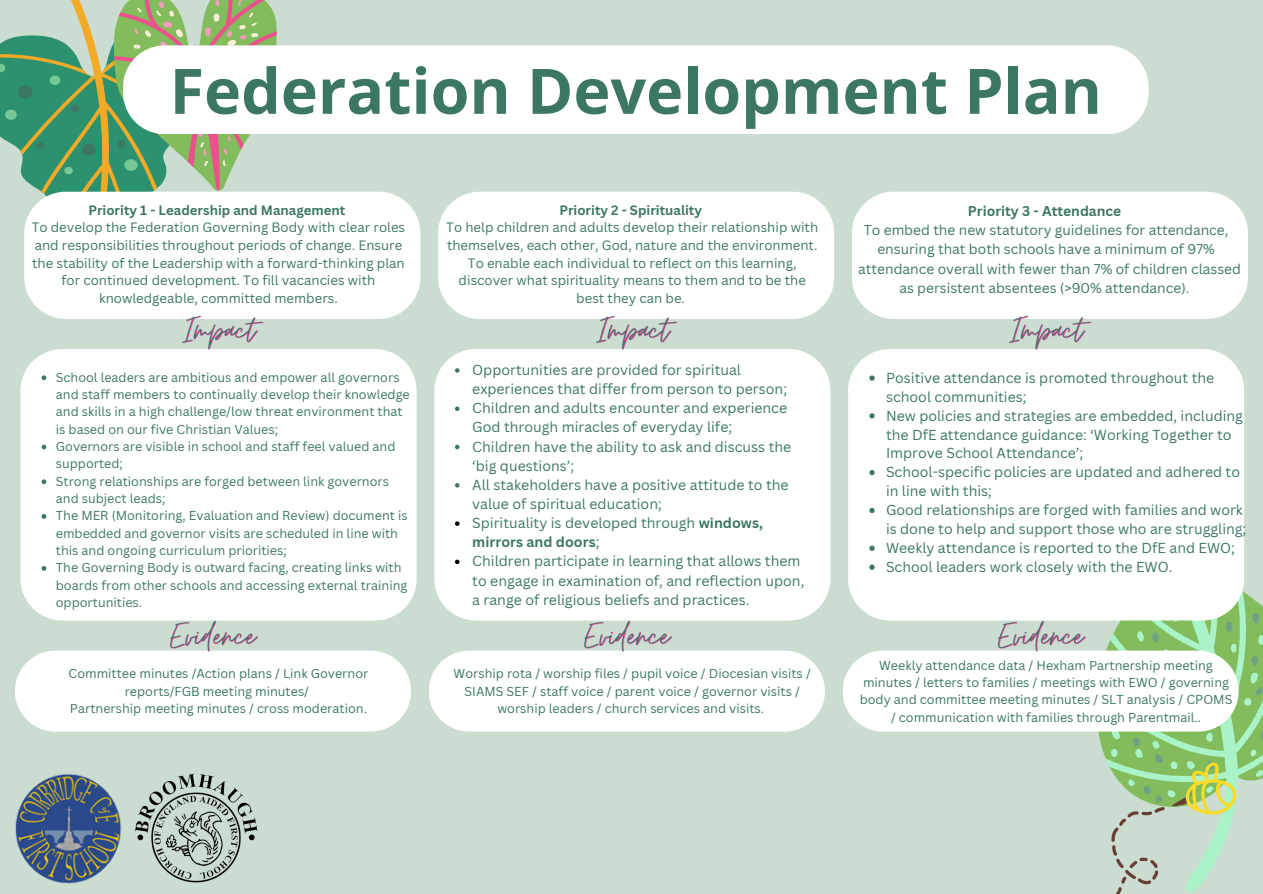
<style>
.page{position:relative;width:1263px;height:894px;background:#fff}
.page>*{position:absolute;margin:0;border:0;box-sizing:border-box;transform-origin:0 0}
.t1{font:700 62.7px "Open Sans";color:#3c7762}
.t2{font:14.1px/19.2px "Canva Sans";color:#3c7762}
.t3{font:13.8px "Canva Sans";color:#3c7762}
.t4{font:700 13.8px "Canva Sans";color:#3c7762}
.t5{font:13.2px/17.5px "Canva Sans";color:#3c7762;text-align:center}
.t6{font:12.6px/17.2px "Canva Sans";color:#3c7762}
.s1{font-weight:700}
</style>
<div class="page">
<div style="left:0;top:0;width:1263px;height:893px;background:#cbddd1"></div>
<svg style="left:0;top:0;width:277px;height:223px"></svg>
<div style="left:123px;top:45px;width:1025px;height:89px;background:#fff"></div>
<div style="left:24px;top:192px;width:396px;height:127px;background:#fff;border-radius:42px"></div>
<div style="left:21px;top:349px;width:396px;height:271px;background:#fff;border-radius:42px"></div>
<div style="left:15px;top:650px;width:396px;height:81px;background:#fff"></div>
<img style="left:15px;top:774px;width:107px;height:109px">
<img style="left:135px;top:773px;width:123px;height:110px">
<svg style="left:42px;top:375px;width:4px;height:5px"></svg>
<svg style="left:42px;top:444px;width:4px;height:5px"></svg>
<svg style="left:42px;top:479px;width:4px;height:5px"></svg>
<svg style="left:42px;top:514px;width:4px;height:4px"></svg>
<svg style="left:42px;top:566px;width:4px;height:4px"></svg>
<img style="left:182px;top:315px;width:82px;height:35px">
<img style="left:170px;top:620px;width:90px;height:41px">
<div style="left:438px;top:192px;width:396px;height:127px;background:#fff;border-radius:42px"></div>
<div style="left:434px;top:349px;width:396px;height:271px;background:#fff;border-radius:42px"></div>
<div style="left:429px;top:650px;width:396px;height:81px;background:#fff"></div>
<svg style="left:455px;top:368px;width:4px;height:4px"></svg>
<svg style="left:455px;top:406px;width:4px;height:5px"></svg>
<svg style="left:455px;top:444px;width:4px;height:5px"></svg>
<svg style="left:455px;top:483px;width:4px;height:4px"></svg>
<svg style="left:455px;top:521px;width:4px;height:4px"></svg>
<svg style="left:455px;top:559px;width:4px;height:5px"></svg>
<img style="left:596px;top:315px;width:82px;height:35px">
<img style="left:583px;top:620px;width:91px;height:41px">
<div style="left:852px;top:192px;width:396px;height:127px;background:#fff;border-radius:42px"></div>
<div style="left:848px;top:349px;width:396px;height:271px;background:#fff;border-radius:42px"></div>
<svg style="left:843px;top:593px;width:420px;height:300px"></svg>
<svg style="left:869px;top:375px;width:6px;height:5px"></svg>
<svg style="left:869px;top:413px;width:6px;height:5px"></svg>
<svg style="left:869px;top:470px;width:6px;height:5px"></svg>
<svg style="left:869px;top:507px;width:6px;height:6px"></svg>
<svg style="left:869px;top:545px;width:6px;height:5px"></svg>
<svg style="left:869px;top:564px;width:6px;height:5px"></svg>
<img style="left:1009px;top:315px;width:83px;height:35px">
<img style="left:997px;top:610px;width:91px;height:51px">
<p class="t1" style="left:170px;top:47px;width:934px">Federation Development Plan</p>
<h1 class="t5" style="left:32px;top:201px;width:375px"><span class="s1">Priority 1 - Leadership and Management<br></span>To develop the Federation Governing Body with clear roles and responsibilities throughout periods of change. Ensure the stability of the Leadership with a forward-thinking plan for continued development. To fill vacancies with knowledgeable, committed members.</h1>
<h3 class="t6" style="left:56px;top:368px;width:355px">School leaders are ambitious and empower all governors and staff members to continually develop their knowledge and skills in a high challenge/low threat environment that is based on our five Christian Values;</h3>
<h3 class="t6" style="left:56px;top:437px;width:341px">Governors are visible in school and staff feel valued and supported;</h3>
<h3 class="t6" style="left:56px;top:472px;width:335px">Strong relationships are forged between link governors and subject leads;</h3>
<p class="t6" style="left:56px;top:506px;width:353px">The MER (Monitoring, Evaluation and Review) document is embedded and governor visits are scheduled in line with this and ongoing curriculum priorities;</p>
<p class="t6" style="left:56px;top:558px;width:353px">The Governing Body is outward facing, creating links with boards from other schools and accessing external training opportunities.</p>
<p class="t6" style="left:69px;top:664px;width:301px;text-align:center">Committee minutes /Action plans / Link Governor reports/FGB meeting minutes/</p>
<p class="t6" style="left:70px;top:699px;width:299px">Partnership meeting minutes / cross moderation.</p>
<p class="t5" style="left:446px;top:201px;width:373px"><span class="s1">Priority 2 - Spirituality<br></span>To help children and adults develop their relationship with themselves, each other, God, nature and the environment.<br>To enable each individual to reflect on this learning, discover what spirituality means to them and to be the best they can be.</p>
<p class="t2" style="left:472px;top:360px;width:316px">Opportunities are provided for spiritual experiences that differ from person to person;</p>
<p class="t2" style="left:472px;top:398px;width:316px">Children and adults encounter and experience<br>God through miracles of everyday life;</p>
<p class="t2" style="left:472px;top:436px;width:321px">Children have the ability to ask and discuss the ‘big questions’;</p>
<p class="t2" style="left:472px;top:474px;width:318px">All stakeholders have a positive attitude to the value of spiritual education;</p>
<p class="t2" style="left:472px;top:513px;width:292px">Spirituality is developed through <span class="s1">windows, mirrors and doors</span>;</p>
<p class="t2" style="left:472px;top:551px;width:334px">Children participate in learning that allows them to engage in examination of, and reflection upon, a range of religious beliefs and practices.</p>
<p class="t6" style="left:454px;top:664px;width:359px;text-align:center">Worship rota / worship files / pupil voice / Diocesian visits /<br>SIAMS SEF / staff voice / parent voice / governor visits / worship leaders / church services and visits.</p>
<p class="t4" style="left:968px;top:201px;width:155px">Priority 3 - Attendance</p>
<p class="t3" style="left:864px;top:220px;width:366px">To embed the new statutory guidelines for attendance,</p>
<p class="t3" style="left:877px;top:240px;width:339px">ensuring that both schools have a minimum of 97%</p>
<p class="t3" style="left:858px;top:259px;width:384px">attendance overall with fewer than 7% of children classed</p>
<p class="t3" style="left:899px;top:278px;width:292px">as persistent absentees (&gt;90% attendance).</p>
<p class="t2" style="left:886px;top:368px;width:330px">Positive attendance is promoted throughout the school communities;</p>
<p class="t2" style="left:886px;top:405px;width:358px">New policies and strategies are embedded, including the DfE attendance guidance: ‘Working Together to<br>Improve School Attendance’;</p>
<p class="t2" style="left:886px;top:462px;width:356px">School-specific policies are updated and adhered to in line with this;</p>
<p class="t2" style="left:886px;top:500px;width:362px">Good relationships are forged with families and work is done to help and support those who are struggling;</p>
<p class="t2" style="left:886px;top:537px;width:350px">Weekly attendance is reported to the DfE and EWO;</p>
<p class="t2" style="left:886px;top:556px;width:288px">School leaders work closely with the EWO.</p>
<p class="t6" style="left:860px;top:656px;width:374px;text-align:center">Weekly attendance data / Hexham Partnership meeting minutes / letters to families / meetings with EWO / governing body and committee meeting minutes / SLT analysis / CPOMS / communication with families through Parentmail..</p>
</div>
